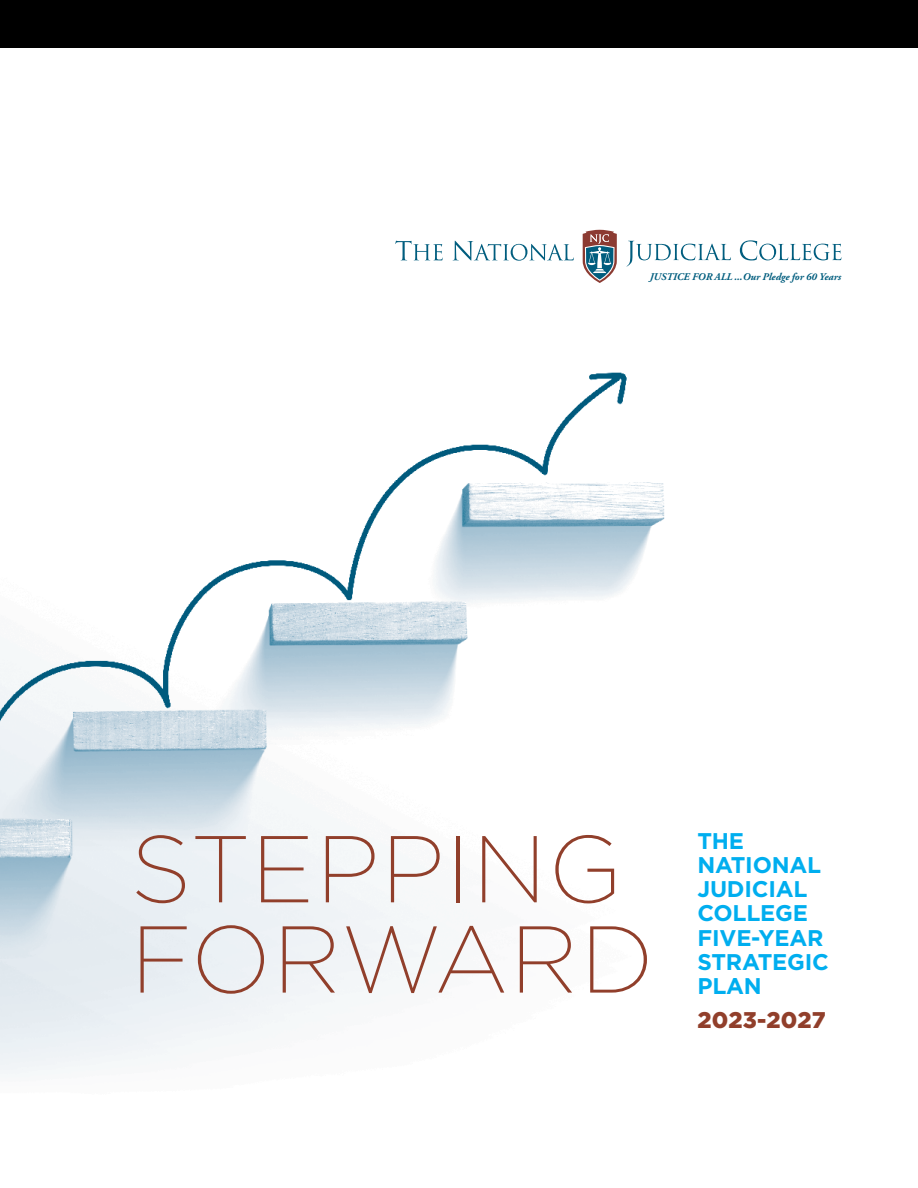
<style>
.page{position:relative;width:918px;height:1188px;background:#fff}
.page>*{position:absolute;margin:0;border:0;box-sizing:border-box;transform-origin:0 0}
.t1{font:200 94.65px/90.3px "Gotham";letter-spacing:.02em;color:#913f2b}
.t2{font:700 22.65px/24.2px "Gotham";letter-spacing:-.01em;color:#00aeef}
.t3{font:900 22.65px "Gotham";letter-spacing:.01em;color:#913f2b}
.t4{font:italic 700 10.35px "Adobe Garamond Pro";color:#005d7e}
</style>
<div class="page">
<img style="left:0;top:229px;width:842px;height:846px">
<div style="left:0;top:0;width:918px;height:48px;background:#000"></div>
<svg style="left:583px;top:230px;width:34px;height:53px"></svg>
<svg style="left:395px;top:241px;width:48px;height:19px"></svg>
<svg style="left:453px;top:241px;width:121px;height:20px"></svg>
<svg style="left:627px;top:241px;width:104px;height:25px"></svg>
<svg style="left:740px;top:240px;width:101px;height:20px"></svg>
<p class="t4" style="left:650px;top:271px;width:193px">JUSTICE FOR ALL ... Our Pledge for 60 Years</p>
<h1 class="t1" style="left:131px;top:821px;width:525px">STEPPING<br>FORWARD</h1>
<p class="t2" style="left:698px;top:829px;width:133px">THE<br>NATIONAL<br>JUDICIAL<br>COLLEGE<br>FIVE-YEAR<br>STRATEGIC<br>PLAN</p>
<p class="t3" style="left:698px;top:1005px;width:130px">2023-2027</p>
</div>
